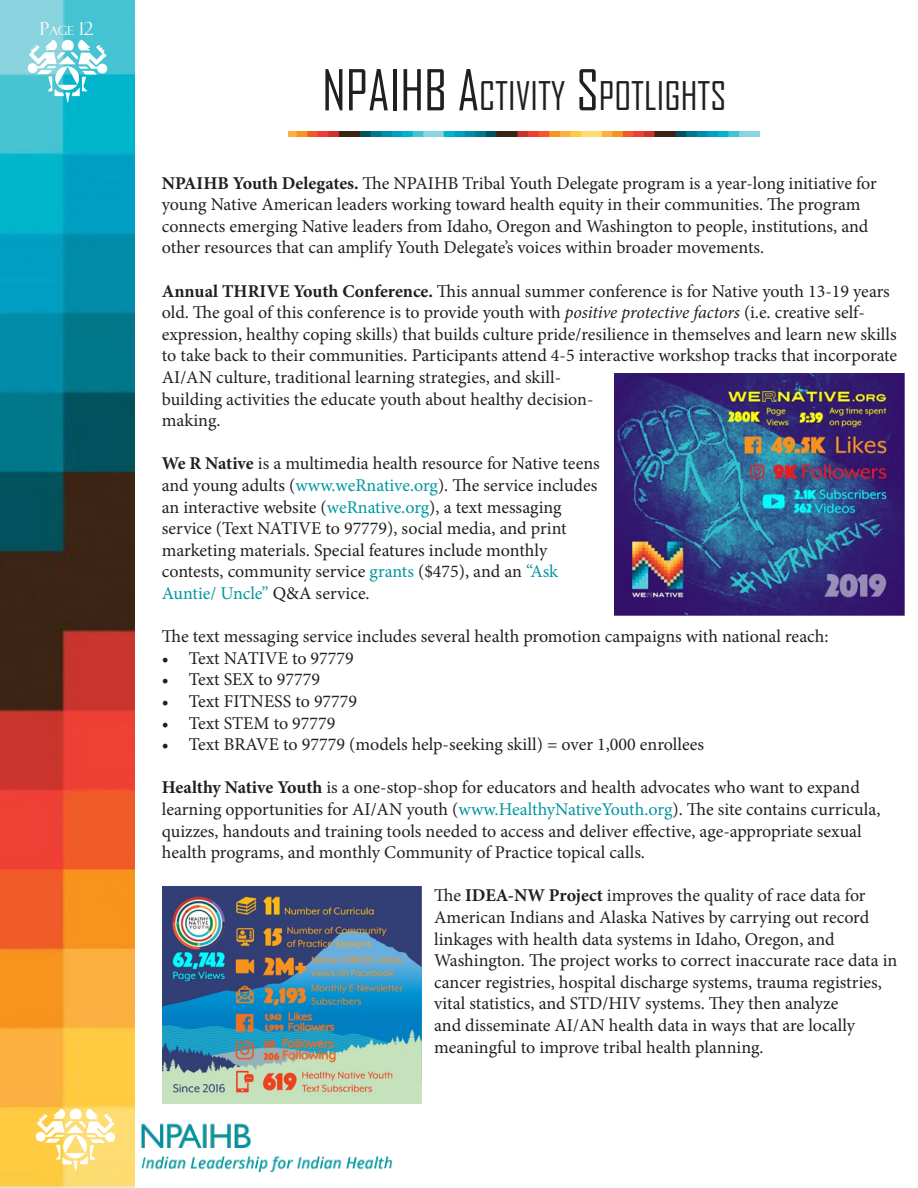
<style>
.page{position:relative;width:918px;height:1188px;background:#fff}
.page>*{position:absolute;margin:0;border:0;box-sizing:border-box;transform-origin:0 0}
.t1{font:54px "Agency FB";color:#231f20}
.t2{font:37.8px "Agency FB";color:#231f20}
.t3{font:18px/21.6px "Minion Pro";color:#231f20}
.t4{font:12.6px "Felix Titling";color:#fff}
.s1{font-size:18px}
.s2{font-size:54px}
.s3{font-weight:700}
.s4{font-style:italic}
.s5{color:#0097a0}
</style>
<div class="page">
<img style="left:140px;top:1103px;width:274px;height:70px">
<img style="left:0;top:1px;width:135px;height:1187px">
<img style="left:23px;top:35px;width:89px;height:74px">
<img style="left:31px;top:1103px;width:90px;height:75px">
<img style="left:289px;top:131px;width:470px;height:6px">
<img style="left:615px;top:374px;width:289px;height:242px">
<img style="left:162px;top:887px;width:259px;height:216px">
<p class="t4" style="left:40px;top:23px;width:55px"><span class="s1">P</span>age <span class="s1">12</span></p>
<h1 class="t1" style="left:322px;top:57px;width:66px">NPAIHB</h1>
<h2 class="t2" style="left:458px;top:73px;width:270px"><span class="s2">A</span>CTIVITY <span class="s2">S</span>POTLIGHTS</h2>
<p class="t3" style="left:162px;top:172px;width:717px"><span class="s3">NPAIHB Youth Delegates.</span> The NPAIHB Tribal Youth Delegate program is a year-long initiative for young Native American leaders working toward health equity in their communities. The program connects emerging Native leaders from Idaho, Oregon and Washington to people, institutions, and other resources that can amplify Youth Delegate’s voices within broader movements.</p>
<p class="t3" style="left:162px;top:280px;width:737px"><span class="s3">Annual THRIVE Youth Conference.</span> This annual summer conference is for Native youth 13-19 years old. The goal of this conference is to provide youth with <span class="s4">positive protective factors</span> (i.e. creative self&shy;expression, healthy coping skills) that builds culture pride/resilience in themselves and learn new skills to take back to their communities. Participants attend 4-5 interactive workshop tracks that incorporate AI/AN culture, traditional learning strategies, and skill-<br>building activities the educate youth about healthy decision-<br>making.</p>
<p class="t3" style="left:162px;top:453px;width:439px"><span class="s3">We R Native</span> is a multimedia health resource for Native teens and young adults (<span class="s5">www.weRnative.org</span>). The service includes an interactive website (<span class="s5">weRnative.org</span>), a text messaging service (Text NATIVE to 97779), social media, and print marketing materials. Special features include monthly contests, community service <span class="s5">grants</span> ($475), and an <span class="s5">“Ask Auntie/ Uncle”</span> Q&amp;A service.</p>
<p class="t3" style="left:162px;top:626px;width:668px">The text messaging service includes several health promotion campaigns with national reach:</p>
<p class="t3" style="left:162px;top:647px;width:194px">• Text NATIVE to 97779</p>
<p class="t3" style="left:162px;top:669px;width:160px">• Text SEX to 97779</p>
<p class="t3" style="left:162px;top:691px;width:197px">• Text FITNESS to 97779</p>
<p class="t3" style="left:162px;top:712px;width:175px">• Text STEM to 97779</p>
<p class="t3" style="left:162px;top:734px;width:544px">• Text BRAVE to 97779 (models help-seeking skill) = over 1,000 enrollees</p>
<p class="t3" style="left:162px;top:777px;width:720px"><span class="s3">Healthy Native Youth</span> is a one-stop-shop for educators and health advocates who want to expand learning opportunities for AI/AN youth (<span class="s5">www.HealthyNativeYouth.org</span>). The site contains curricula, quizzes, handouts and training tools needed to access and deliver effective, age-appropriate sexual health programs, and monthly Community of Practice topical calls.</p>
<p class="t3" style="left:434px;top:885px;width:465px">The <span class="s3">IDEA-NW Project</span> improves the quality of race data for American Indians and Alaska Natives by carrying out record linkages with health data systems in Idaho, Oregon, and Washington. The project works to correct inaccurate race data in cancer registries, hospital discharge systems, trauma registries, vital statistics, and STD/HIV systems. They then analyze<br>and disseminate AI/AN health data in ways that are locally meaningful to improve tribal health planning.</p>
</div>
